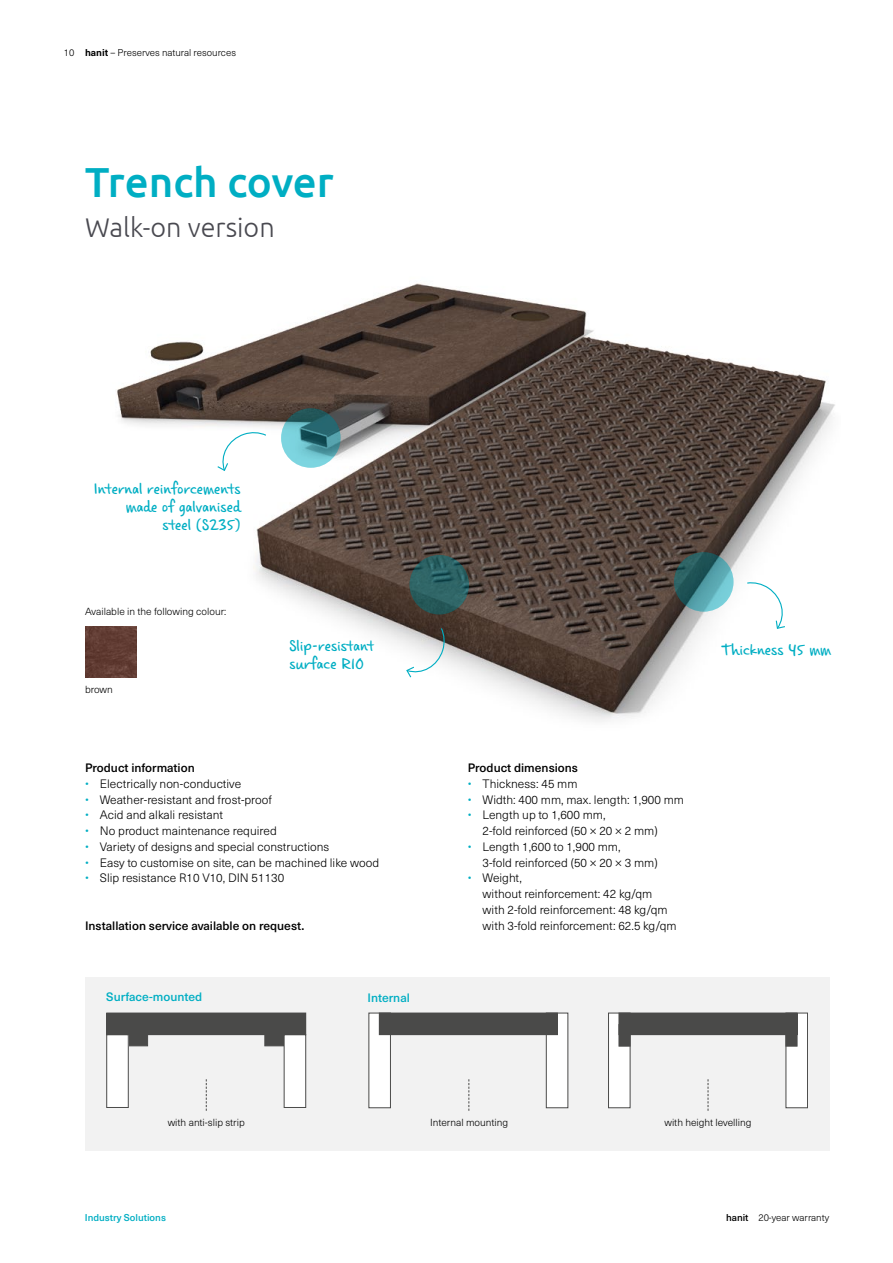
<style>
.page{position:relative;width:893px;height:1263px;background:#fff}
.page>*{position:absolute;margin:0;border:0;box-sizing:border-box;transform-origin:0 0}
.t1{font:500 42px "Ubuntu";color:#00aec3}
.t2{font:300 27px "Ubuntu";color:#494950}
.t3{font:16.5px/18px "Casino Hand";color:#00aec3;text-align:right;scale:1.09 1}
.t4{font:300 12px/15.8px "Neue Haas Unica W1 G";color:#000}
.t5{font:500 12px "Neue Haas Unica W1 G";color:#000}
.t6{font:500 12px "Neue Haas Unica W1 G";color:#00aec3}
.t7{font:300 10.2px "Neue Haas Unica W1 G";color:#000}
.t8{font:300 9.75px "Neue Haas Unica W1 G";color:#000}
.t9{font:500 9.75px "Neue Haas Unica W1 G";color:#00aec3}
.s1{font-weight:700}
.s2{color:#00aec3}
.s3{font-weight:500}
</style>
<div class="page">
<img style="left:117px;top:283px;width:718px;height:439px">
<div style="left:85px;top:977px;width:744px;height:173px;background:#f2f2f2"></div>
<div style="left:369px;top:1013px;width:21px;height:95px;background:#fff"></div>
<div style="left:368px;top:1013px;width:23px;height:95px;border:1px solid #4a4a49"></div>
<div style="left:546px;top:1013px;width:22px;height:95px;background:#fff"></div>
<div style="left:546px;top:1013px;width:22px;height:95px;border:1px solid #4a4a49"></div>
<div style="left:379px;top:1013px;width:178px;height:22px;background:#4a4a49"></div>
<svg style="left:216px;top:430px;width:51px;height:42px"></svg>
<svg style="left:281px;top:408px;width:60px;height:60px;background:#4f969f"></svg>
<svg style="left:405px;top:627px;width:41px;height:52px"></svg>
<svg style="left:409px;top:555px;width:60px;height:59px;background:#2b6062"></svg>
<img style="left:85px;top:626px;width:51px;height:52px">
<svg style="left:746px;top:582px;width:40px;height:48px"></svg>
<svg style="left:674px;top:552px;width:59px;height:60px;background:#43868c"></svg>
<div style="left:107px;top:1013px;width:199px;height:22px;background:#4a4a49"></div>
<div style="left:128px;top:1024px;width:20px;height:22px;background:#4a4a49"></div>
<div style="left:264px;top:1024px;width:21px;height:22px;background:#4a4a49"></div>
<div style="left:107px;top:1035px;width:21px;height:72px;background:#fff"></div>
<div style="left:106px;top:1034px;width:23px;height:74px;border:1px solid #4a4a49"></div>
<div style="left:284px;top:1035px;width:22px;height:72px;background:#fff"></div>
<div style="left:284px;top:1034px;width:22px;height:74px;border:1px solid #4a4a49"></div>
<svg style="left:206px;top:1079px;width:1px;height:32px"></svg>
<div style="left:608px;top:1013px;width:22px;height:95px;background:#fff"></div>
<div style="left:608px;top:1013px;width:22px;height:95px;border:1px solid #4a4a49"></div>
<div style="left:786px;top:1013px;width:21px;height:95px;background:#fff"></div>
<div style="left:785px;top:1013px;width:23px;height:95px;border:1px solid #4a4a49"></div>
<div style="left:619px;top:1013px;width:178px;height:22px;background:#4a4a49"></div>
<div style="left:619px;top:1024px;width:11px;height:22px;background:#4a4a49"></div>
<div style="left:785px;top:1024px;width:12px;height:22px;background:#4a4a49"></div>
<svg style="left:468px;top:1079px;width:1px;height:32px"></svg>
<svg style="left:708px;top:1079px;width:1px;height:32px"></svg>
<p class="t8" style="left:64px;top:45px;width:12px">10</p>
<p class="t8" style="left:85px;top:45px;width:152px"><span class="s1">hanit</span> – Preserves natural resources</p>
<h1 class="t1" style="left:85px;top:156px;width:250px">Trench cover</h1>
<h2 class="t2" style="left:85px;top:211px;width:191px">Walk-on version</h2>
<h3 class="t3" style="left:94px;top:480px;width:136px">Internal reinforcements made of galvanised steel (S235)</h3>
<p class="t7" style="left:85px;top:603px;width:143px">Available in the following colour:</p>
<p class="t7" style="left:85px;top:682px;width:29px">brown</p>
<h3 class="t3" style="left:289px;top:637px;width:79px;text-align:left">Slip-resistant surface R10</h3>
<p class="t5" style="left:85px;top:759px;width:111px">Product information</p>
<p class="t4" style="left:85px;top:775px;width:158px"><span class="s2">•</span> Electrically non-conductive</p>
<p class="t4" style="left:85px;top:791px;width:188px"><span class="s2">•</span> Weather-resistant and frost-proof</p>
<p class="t4" style="left:85px;top:807px;width:139px"><span class="s2">•</span> Acid and alkali resistant</p>
<p class="t4" style="left:85px;top:822px;width:193px"><span class="s2">•</span> No product maintenance required</p>
<p class="t4" style="left:85px;top:838px;width:246px"><span class="s2">•</span> Variety of designs and special constructions</p>
<p class="t4" style="left:85px;top:854px;width:296px"><span class="s2">•</span> Easy to customise on site, can be machined like wood</p>
<p class="t4" style="left:85px;top:870px;width:201px"><span class="s2">•</span> Slip resistance R10 V10, DIN 51130</p>
<p class="t5" style="left:85px;top:916px;width:221px">Installation service available on request.</p>
<p class="t6" style="left:106px;top:987px;width:97px">Surface-mounted</p>
<p class="t6" style="left:368px;top:988px;width:44px">Internal</p>
<h3 class="t3" style="left:722px;top:641px;width:101px">Thickness 45 mm</h3>
<p class="t5" style="left:468px;top:759px;width:112px">Product dimensions</p>
<p class="t4" style="left:468px;top:775px;width:111px"><span class="s2">•</span> Thickness: 45 mm</p>
<p class="t4" style="left:468px;top:791px;width:218px"><span class="s2">•</span> Width: 400 mm, max. length: 1,900 mm</p>
<p class="t4" style="left:483px;top:806px;width:177px;text-indent:-15px"><span class="s2">•</span> Length up to 1,600 mm,<br>2-fold reinforced (50 × 20 × 2 mm)</p>
<p class="t4" style="left:483px;top:838px;width:177px;text-indent:-15px"><span class="s2">•</span> Length 1,600 to 1,900 mm,<br>3-fold reinforced (50 × 20 × 3 mm)</p>
<p class="t4" style="left:483px;top:869px;width:196px;text-indent:-15px"><span class="s2">•</span> Weight,<br>without reinforcement: 42 kg/qm with 2-fold reinforcement: 48 kg/qm with 3-fold reinforcement: 62.5 kg/qm</p>
<p class="t7" style="left:168px;top:1115px;width:79px">with anti-slip strip</p>
<p class="t7" style="left:430px;top:1115px;width:80px">Internal mounting</p>
<p class="t7" style="left:664px;top:1115px;width:89px">with height levelling</p>
<p class="t9" style="left:85px;top:1210px;width:83px">Industry Solutions</p>
<p class="t8" style="left:726px;top:1210px;width:105px"><span class="s3">hanit</span> 20-year warranty</p>
</div>
